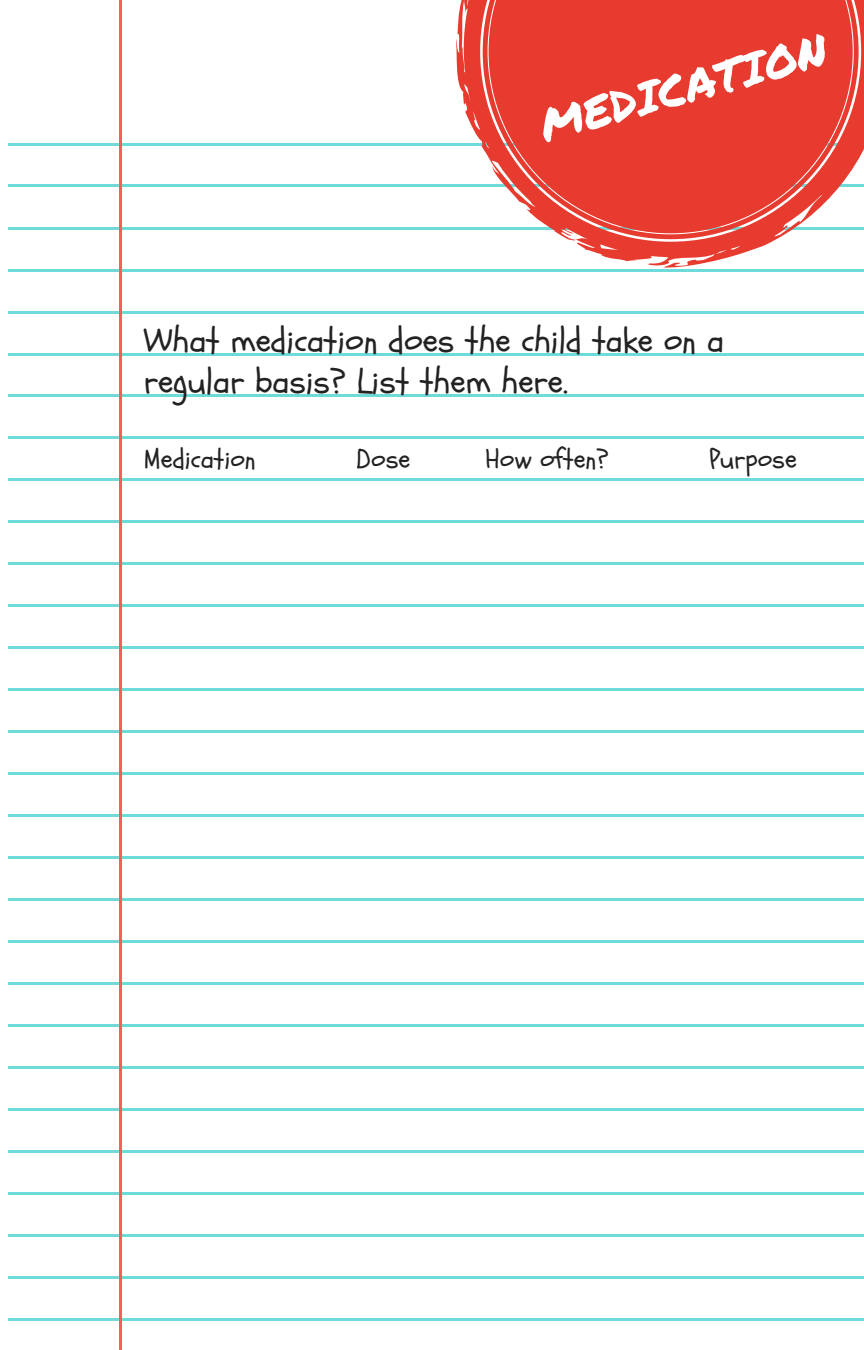
<style>
.page{position:relative;width:864px;height:1350px;background:#fff}
.page>*{position:absolute;margin:0;border:0;box-sizing:border-box;transform-origin:0 0}
.t1{font:45px "Permanent Marker";color:#fff}
.t2{font:34.65px/40.7px "Schoolbell";color:#222}
.t3{font:27px "Schoolbell";color:#222}
</style>
<div class="page">
<hr style="left:8px;top:143px;width:856px;height:3px;background:#6edbdb">
<hr style="left:8px;top:185px;width:856px;height:2px;background:#6edbdb">
<hr style="left:8px;top:227px;width:856px;height:2px;background:#6edbdb">
<hr style="left:8px;top:269px;width:856px;height:2px;background:#6edbdb">
<hr style="left:8px;top:311px;width:856px;height:2px;background:#6edbdb">
<hr style="left:8px;top:353px;width:856px;height:2px;background:#6edbdb">
<hr style="left:8px;top:395px;width:856px;height:2px;background:#6edbdb">
<hr style="left:8px;top:437px;width:856px;height:2px;background:#6edbdb">
<hr style="left:8px;top:479px;width:856px;height:2px;background:#6edbdb">
<hr style="left:8px;top:521px;width:856px;height:2px;background:#6edbdb">
<hr style="left:8px;top:563px;width:856px;height:2px;background:#6edbdb">
<hr style="left:8px;top:605px;width:856px;height:2px;background:#6edbdb">
<hr style="left:8px;top:646px;width:856px;height:3px;background:#6edbdb">
<hr style="left:8px;top:688px;width:856px;height:3px;background:#6edbdb">
<hr style="left:8px;top:731px;width:856px;height:2px;background:#6edbdb">
<hr style="left:8px;top:773px;width:856px;height:2px;background:#6edbdb">
<hr style="left:8px;top:815px;width:856px;height:2px;background:#6edbdb">
<hr style="left:8px;top:856px;width:856px;height:3px;background:#6edbdb">
<hr style="left:8px;top:898px;width:856px;height:3px;background:#6edbdb">
<hr style="left:8px;top:940px;width:856px;height:3px;background:#6edbdb">
<hr style="left:8px;top:982px;width:856px;height:3px;background:#6edbdb">
<hr style="left:8px;top:1024px;width:856px;height:3px;background:#6edbdb">
<hr style="left:8px;top:1066px;width:856px;height:3px;background:#6edbdb">
<hr style="left:8px;top:1108px;width:856px;height:3px;background:#6edbdb">
<hr style="left:8px;top:1150px;width:856px;height:3px;background:#6edbdb">
<hr style="left:8px;top:1192px;width:856px;height:3px;background:#6edbdb">
<hr style="left:8px;top:1234px;width:856px;height:3px;background:#6edbdb">
<hr style="left:8px;top:1276px;width:856px;height:3px;background:#6edbdb">
<hr style="left:8px;top:1318px;width:856px;height:3px;background:#6edbdb">
<hr style="left:119px;top:0;width:3px;height:1350px;background:#ff5c5c">
<svg style="left:456px;top:0;width:408px;height:268px"></svg>
<svg style="left:483px;top:0;width:376px;height:239px;background:#e94d43"></svg>
<p class="t1" style="left:532px;top:94px;width:297px;rotate:-15deg">MEDICATION</p>
<p class="t2" style="left:144px;top:321px;width:582px">What medication does the child take on a regular basis? List them here.</p>
<p class="t3" style="left:144px;top:441px;width:114px">Medication</p>
<p class="t3" style="left:356px;top:441px;width:56px">Dose</p>
<p class="t3" style="left:486px;top:441px;width:125px">How often?</p>
<p class="t3" style="left:709px;top:441px;width:89px">Purpose</p>
</div>
